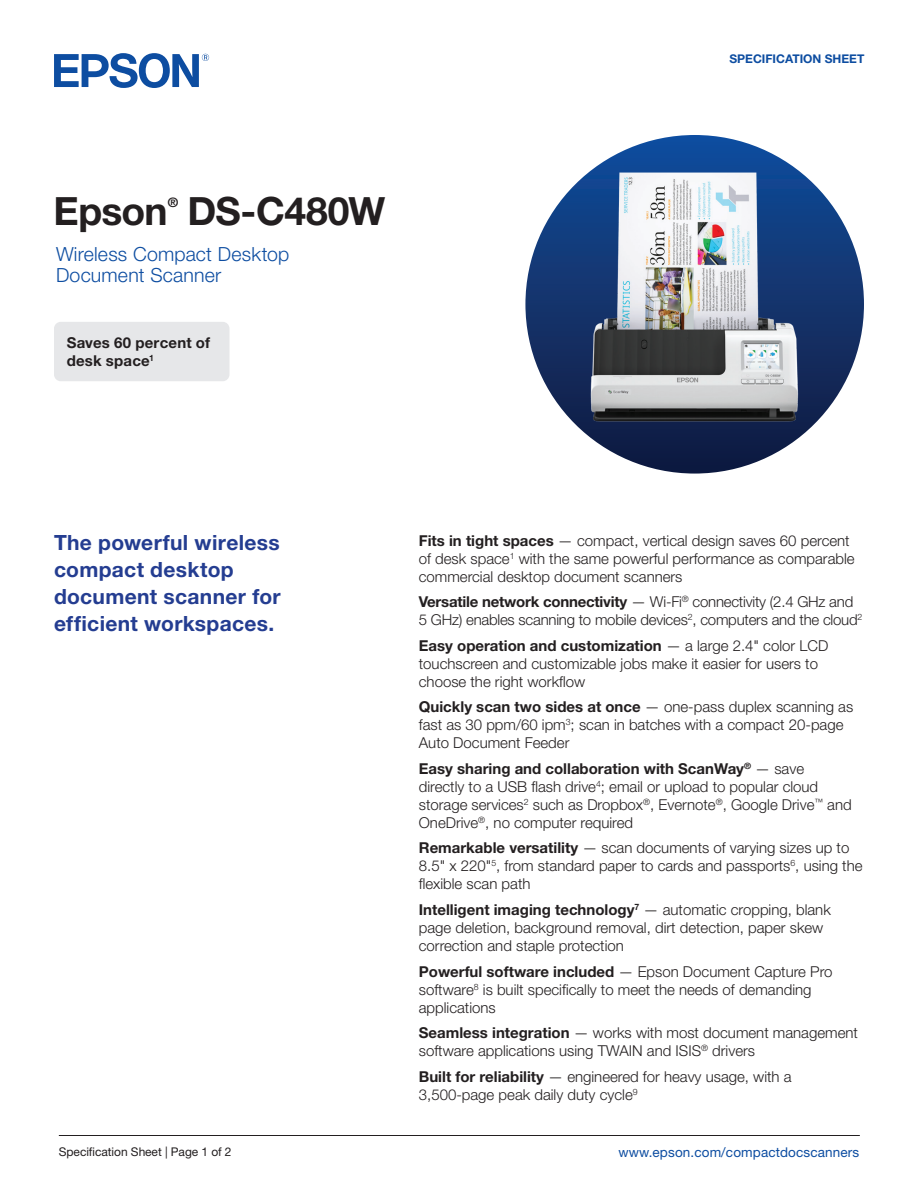
<style>
.page{position:relative;width:918px;height:1188px;background:#fff}
.page>*{position:absolute;margin:0;border:0;box-sizing:border-box;transform-origin:0 0}
.t1{font:700 39px "Helvetica Neue LT Std";letter-spacing:-.02em;color:#231f20}
.t2{font:700 21px/27px "Helvetica Neue LT Std";letter-spacing:.015em;color:#243d91}
.t3{font:300 19.5px/21.8px "Helvetica Neue LT Std";letter-spacing:.01em;color:#0d4da1}
.t4{font:300 15px/18px "Helvetica Neue LT Std";color:#231f20}
.t5{font:700 15px/18px "Helvetica Neue LT Std";letter-spacing:.015em;color:#231f20}
.t6{font:13.5px "Helvetica Neue LT Std";letter-spacing:.01em;color:#0d4da1}
.t7{font:700 13.05px "Helvetica Neue LT Std";color:#231f20}
.t8{font:12px "Helvetica Neue LT Std";letter-spacing:-.005em;color:#231f20}
.t9{font:700 12px "Helvetica Neue LT Std";color:#0d4da1}
.s1{font-weight:700}
</style>
<div class="page">
<hr style="left:59px;top:1135px;width:801px;height:1px;background:#231f20">
<svg style="left:525px;top:135px;width:339px;height:339px;background:#163c77"></svg>
<svg style="left:54px;top:53px;width:155px;height:35px"></svg>
<img style="left:532px;top:153px;width:326px;height:305px">
<div style="left:54px;top:322px;width:176px;height:59px;background:#e6e7e9;border-radius:7px"></div>
<h1 class="t1" style="left:54px;top:187px;width:116px">Epson</h1>
<p class="t7" style="left:168px;top:195px;width:12px">®</p>
<h1 class="t1" style="left:187px;top:187px;width:199px">DS-C480W</h1>
<h3 class="t3" style="left:56px;top:242px;width:235px">Wireless Compact Desktop<br>Document Scanner</h3>
<p class="t5" style="left:67px;top:333px;width:145px">Saves 60 percent of desk space<sup>1</sup></p>
<p class="t9" style="left:729px;top:51px;width:136px">SPECIFICATION SHEET</p>
<h2 class="t2" style="left:54px;top:528px;width:228px">The powerful wireless compact desktop document scanner for efficient workspaces.</h2>
<p class="t8" style="left:59px;top:1145px;width:174px">Specification Sheet | Page 1 of 2</p>
<p class="t4" style="left:419px;top:531px;width:437px"><span class="s1">Fits in tight spaces</span> — compact, vertical design saves 60 percent of desk space<sup>1</sup> with the same powerful performance as comparable commercial desktop document scanners</p>
<p class="t4" style="left:419px;top:593px;width:445px"><span class="s1">Versatile network connectivity</span> — Wi-Fi<sup>®</sup> connectivity (2.4 GHz and<br>5 GHz) enables scanning to mobile devices<sup>2</sup>, computers and the cloud<sup>2</sup></p>
<p class="t4" style="left:419px;top:636px;width:411px"><span class="s1">Easy operation and customization</span> — a large 2.4" color LCD touchscreen and customizable jobs make it easier for users to choose the right workflow</p>
<p class="t4" style="left:419px;top:698px;width:436px"><span class="s1">Quickly scan two sides at once</span> — one-pass duplex scanning as fast as 30 ppm/60 ipm<sup>3</sup>; scan in batches with a compact 20-page<br>Auto Document Feeder</p>
<p class="t4" style="left:419px;top:759px;width:434px"><span class="s1">Easy sharing and collaboration with ScanWay</span><sup>®</sup> — save directly to a USB flash drive<sup>4</sup>; email or upload to popular cloud storage services<sup>2</sup> such as Dropbox<sup>®</sup>, Evernote<sup>®</sup>, Google Drive<sup>™</sup> and OneDrive<sup>®</sup>, no computer required</p>
<p class="t4" style="left:419px;top:839px;width:445px"><span class="s1">Remarkable versatility</span> — scan documents of varying sizes up to<br>8.5" x 220"<sup>5</sup>, from standard paper to cards and passports<sup>6</sup>, using the flexible scan path</p>
<p class="t4" style="left:419px;top:900px;width:414px"><span class="s1">Intelligent imaging technology</span><sup>7</sup> — automatic cropping, blank page deletion, background removal, dirt detection, paper skew correction and staple protection</p>
<p class="t4" style="left:419px;top:962px;width:415px"><span class="s1">Powerful software included</span> — Epson Document Capture Pro software<sup>8</sup> is built specifically to meet the needs of demanding applications</p>
<p class="t4" style="left:419px;top:1023px;width:441px"><span class="s1">Seamless integration</span> — works with most document management software applications using TWAIN and ISIS<sup>®</sup> drivers</p>
<p class="t4" style="left:419px;top:1067px;width:374px"><span class="s1">Built for reliability</span> — engineered for heavy usage, with a<br>3,500-page peak daily duty cycle<sup>9</sup></p>
<p class="t6" style="left:618px;top:1144px;width:242px">www.epson.com/compactdocscanners</p>
</div>
